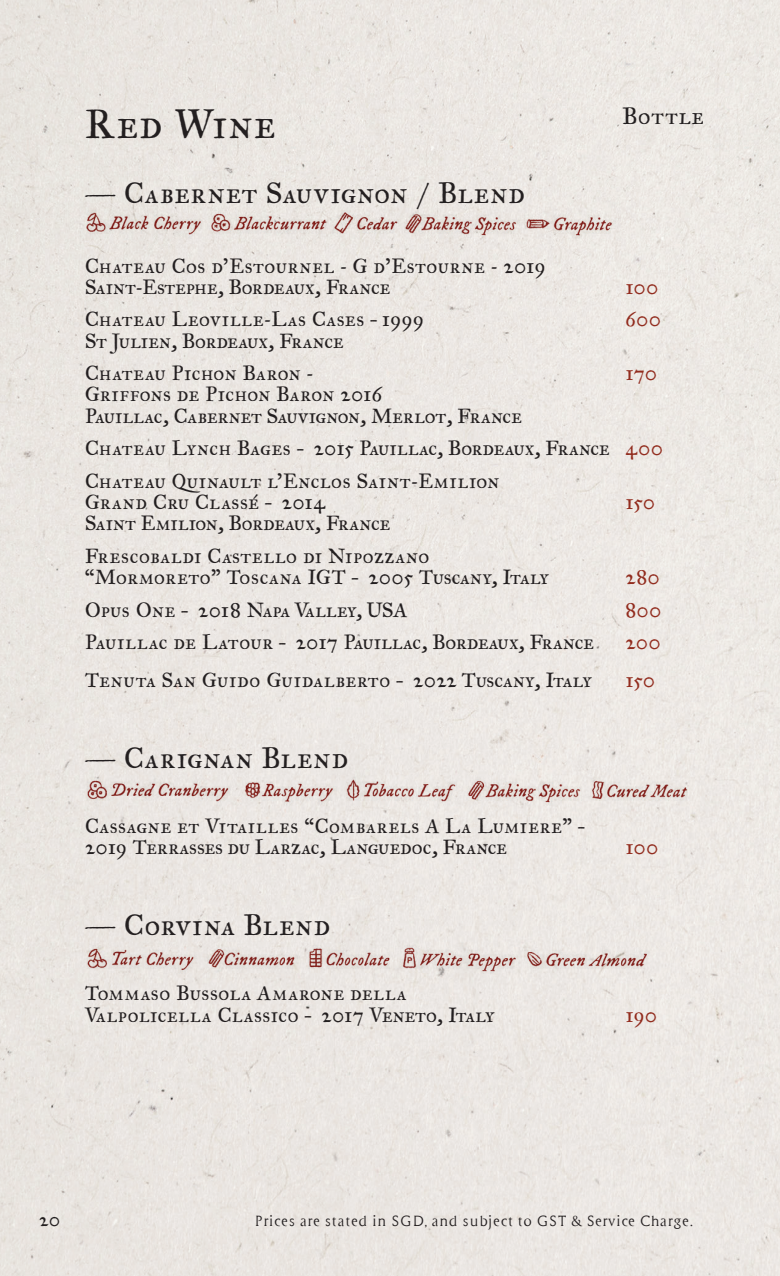
<style>
.page{position:relative;width:780px;height:1276px;background:#ebe6e2}
.page>*{position:absolute;margin:0;border:0;box-sizing:border-box;transform-origin:0 0}
.t1{font:35px "IM FELL Great Primer Roman SC";letter-spacing:.05em;color:#231f20}
.t2{font:25px "IM FELL Great Primer Roman SC";letter-spacing:.045em;color:#231f20}
.t3{font:20px "IM FELL Great Primer Roman SC";letter-spacing:.05em;color:#231f20}
.t4{font:17.5px/21.2px "IM FELL Great Primer Roman SC";letter-spacing:.02em;color:#231f20}
.t5{font:17.5px "IM FELL Great Primer Roman SC";letter-spacing:.045em;color:#922c1e}
.t6{font:17.5px "IM FELL Great Primer Roman SC";letter-spacing:.045em;color:#231f20}
.t7{font:16.25px "IM FELL Great Primer Roman SC";color:#231f20}
.t8{font:13.75px "Cyan Neue W00";letter-spacing:.04em;color:#231f20}
.s1{color:#922c1e}
</style>
<div class="page">
<img style="left:80px;top:775px;width:614px;height:30px">
<img style="left:80px;top:942px;width:614px;height:31px">
<img style="left:80px;top:208px;width:614px;height:30px">
<h1 class="t1" style="left:85px;top:101px;width:192px">Red Wine</h1>
<h2 class="t2" style="left:85px;top:176px;width:441px">— Cabernet Sauvignon / Blend</h2>
<p class="t4" style="left:85px;top:256px;width:461px">Chateau Cos d’Estournel - G d’Estourne - 2019<br>Saint-Estephe, Bordeaux, France</p>
<p class="t3" style="left:622px;top:103px;width:83px">Bottle</p>
<p class="t5" style="left:625px;top:276px;width:34px">100</p>
<p class="t6" style="left:85px;top:308px;width:340px">Chateau Leoville-Las Cases –1999</p>
<p class="t5" style="left:625px;top:308px;width:37px">600</p>
<p class="t4" style="left:85px;top:325px;width:260px;line-height:32.5px">St Julien, Bordeaux, France<br>Chateau Pichon Baron -</p>
<p class="t5" style="left:625px;top:362px;width:33px">170</p>
<p class="t4" style="left:85px;top:384px;width:438px">Griffons de Pichon Baron 2016<br>Pauillac, Cabernet Sauvignon, Merlot, France</p>
<p class="t4" style="left:85px;top:433px;width:579px;line-height:32.5px">Chateau Lynch Bages – 2015 Pauillac, Bordeaux, France <span class="s1">400<br></span>Chateau Quinault l’Enclos Saint-Emilion</p>
<p class="t4" style="left:85px;top:492px;width:242px">Grand Cru Classé – 2014</p>
<p class="t5" style="left:625px;top:490px;width:31px">150</p>
<p class="t4" style="left:85px;top:508px;width:345px;line-height:32.5px">Saint Emilion, Bordeaux, France<br>Frescobaldi Castello di Nipozzano</p>
<p class="t4" style="left:85px;top:567px;width:465px">“Mormoreto” Toscana IGT – 2005 Tuscany, Italy</p>
<p class="t5" style="left:625px;top:565px;width:36px">280</p>
<p class="t4" style="left:85px;top:599px;width:323px">Opus One – 2018 Napa Valley, USA</p>
<p class="t5" style="left:625px;top:598px;width:37px">800</p>
<p class="t4" style="left:85px;top:632px;width:510px">Pauillac de Latour – 2017 Pauillac, Bordeaux, France</p>
<p class="t5" style="left:625px;top:630px;width:37px">200</p>
<p class="t4" style="left:85px;top:669px;width:508px">Tenuta San Guido Guidalberto – 2022 Tuscany, Italy</p>
<p class="t5" style="left:625px;top:668px;width:31px">150</p>
<h2 class="t2" style="left:85px;top:741px;width:264px">— Carignan Blend</h2>
<p class="t4" style="left:85px;top:816px;width:505px">Cassagne et Vitailles “Combarels A La Lumiere” –<br>2019 Terrasses du Larzac, Languedoc, France</p>
<h2 class="t2" style="left:85px;top:909px;width:246px">— Corvina Blend</h2>
<p class="t4" style="left:85px;top:983px;width:410px">Tommaso Bussola Amarone della<br>Valpolicella Classico – 2017 Veneto, Italy</p>
<p class="t5" style="left:625px;top:836px;width:34px">100</p>
<p class="t5" style="left:625px;top:1003px;width:33px">190</p>
<p class="t7" style="left:39px;top:1209px;width:22px">20</p>
<p class="t8" style="left:254px;top:1212px;width:440px">Prices are stated in SGD, and subject to GST &amp; Service Charge.</p>
</div>
